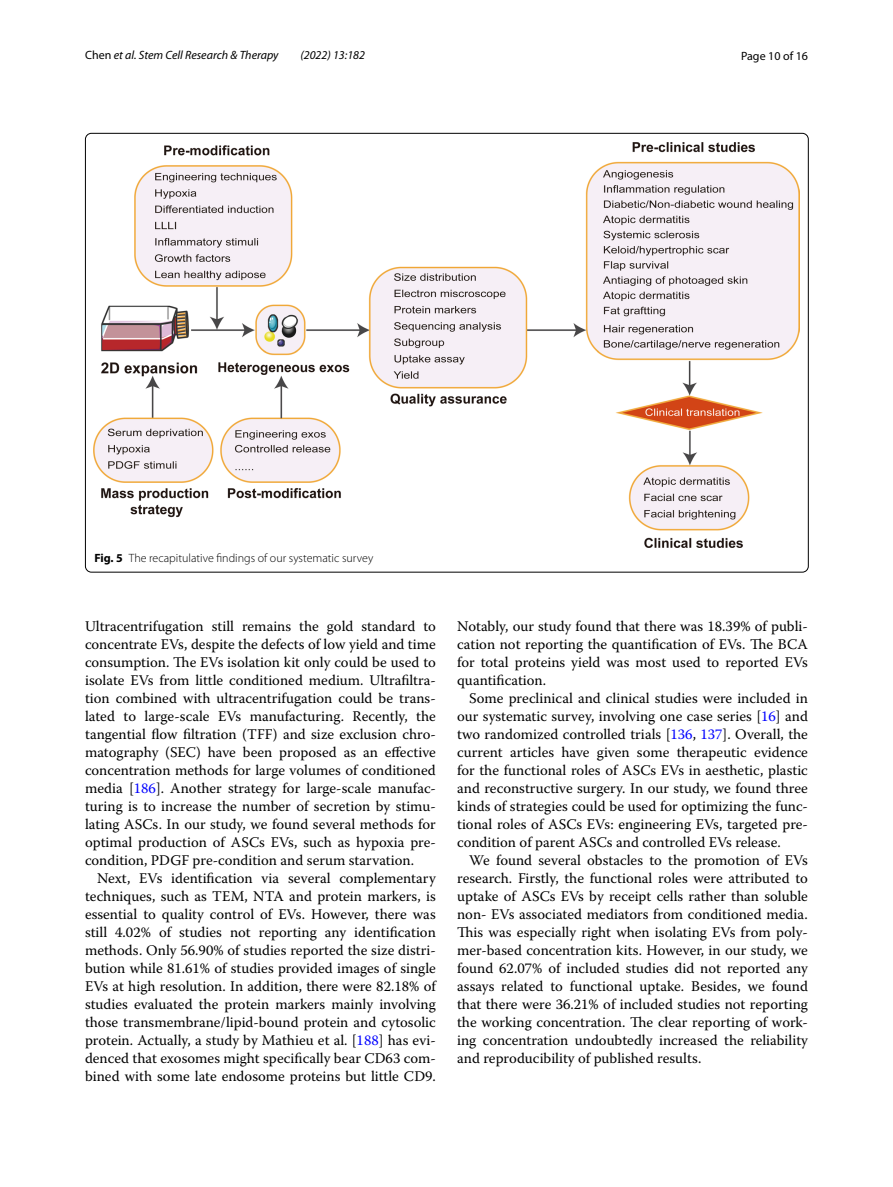
<style>
.page{position:relative;width:893px;height:1187px;background:#fff}
.page>*{position:absolute;margin:0;border:0;box-sizing:border-box;transform-origin:0 0}
.t1{font:14.7px/18px "Warnock Pro";color:#000;text-align:justify}
.t2{font:300 12px "Myriad Pro";color:#000}
.t3{font:italic 12px "Myriad Pro";color:#000}
.t4{font:12px "Myriad Pro";color:#000}
.s1{font-style:normal}
.s2{font-weight:700}
.s3{color:#00f}
</style>
<div class="page">
<img style="left:94px;top:142px;width:706px;height:405px">
<p class="t3" style="left:85px;top:48px;width:195px"><span class="s1">Chen</span> et al. Stem Cell Research &amp; Therapy</p>
<p class="t3" style="left:300px;top:48px;width:66px">(2022) 13:182</p>
<p class="t4" style="left:741px;top:48px;width:68px">Page 10 of 16</p>
<p class="t2" style="left:94px;top:551px;width:280px"><span class="s2">Fig. 5</span> The recapitulative findings of our systematic survey</p>
<p class="t1" style="left:85px;top:616px;width:352px">Ultracentrifugation still remains the gold standard to concentrate EVs, despite the defects of low yield and time consumption. The EVs isolation kit only could be used to isolate EVs from little conditioned medium. Ultrafiltra&shy;tion combined with ultracentrifugation could be trans&shy;lated to large-scale EVs manufacturing. Recently, the tangential flow filtration (TFF) and size exclusion chro&shy;matography (SEC) have been proposed as an effective concentration methods for large volumes of conditioned media [<span class="s3">186</span>]. Another strategy for large-scale manufac&shy;turing is to increase the number of secretion by stimu&shy;lating ASCs. In our study, we found several methods for optimal production of ASCs EVs, such as hypoxia pre&shy;condition, PDGF pre-condition and serum starvation.</p>
<p class="t1" style="left:85px;top:868px;width:352px;text-indent:12px">Next, EVs identification via several complementary techniques, such as TEM, NTA and protein markers, is essential to quality control of EVs. However, there was still 4.02% of studies not reporting any identification methods. Only 56.90% of studies reported the size distri&shy;bution while 81.61% of studies provided images of single EVs at high resolution. In addition, there were 82.18% of studies evaluated the protein markers mainly involving those transmembrane/lipid-bound protein and cytosolic protein. Actually, a study by Mathieu et al. [<span class="s3">188</span>] has evi&shy;denced that exosomes might specifically bear CD63 com&shy;bined with some late endosome proteins but little CD9.</p>
<p class="t1" style="left:457px;top:616px;width:352px">Notably, our study found that there was 18.39% of publi&shy;cation not reporting the quantification of EVs. The BCA for total proteins yield was most used to reported EVs quantification.</p>
<p class="t1" style="left:457px;top:688px;width:352px;text-indent:12px">Some preclinical and clinical studies were included in our systematic survey, involving one case series [<span class="s3">16</span>] and two randomized controlled trials [<span class="s3">136</span>, <span class="s3">137</span>]. Overall, the current articles have given some therapeutic evidence for the functional roles of ASCs EVs in aesthetic, plastic and reconstructive surgery. In our study, we found three kinds of strategies could be used for optimizing the func&shy;tional roles of ASCs EVs: engineering EVs, targeted pre&shy;condition of parent ASCs and controlled EVs release.</p>
<p class="t1" style="left:457px;top:850px;width:352px;text-indent:12px">We found several obstacles to the promotion of EVs research. Firstly, the functional roles were attributed to uptake of ASCs EVs by receipt cells rather than soluble non- EVs associated mediators from conditioned media.<br>This was especially right when isolating EVs from poly&shy;mer-based concentration kits. However, in our study, we found 62.07% of included studies did not reported any assays related to functional uptake. Besides, we found that there were 36.21% of included studies not reporting the working concentration. The clear reporting of work&shy;ing concentration undoubtedly increased the reliability and reproducibility of published results.</p>
</div>
